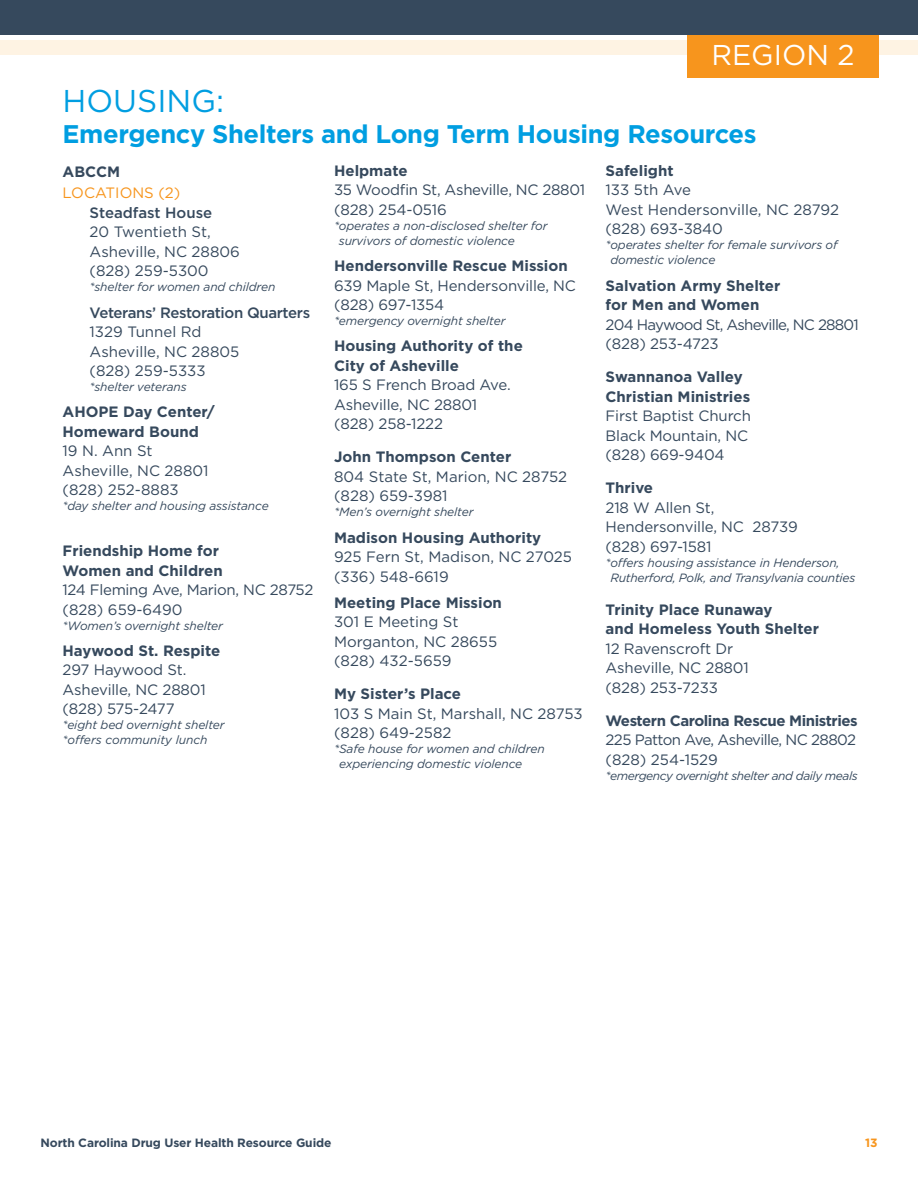
<style>
.page{position:relative;width:918px;height:1188px;background:#fff}
.page>*{position:absolute;margin:0;border:0;box-sizing:border-box;transform-origin:0 0}
.t1{font:31.5px "Gotham";color:#009ee1}
.t2{font:28.65px "Gotham";color:#fff}
.t3{font:700 25.5px "Gotham";letter-spacing:-.015em;color:#009ee1}
.t4{font:15px/19.5px "Gotham";letter-spacing:-.01em;color:#36495d}
.t5{font:700 15px/19.5px "Gotham";color:#36495d}
.t6{font:15px/19.5px "Gotham";letter-spacing:-.05em;color:#36495d}
.t7{font:15px/19.5px "Gotham";letter-spacing:-.04em;color:#36495d}
.t8{font:700 15px "Gotham";letter-spacing:-.03em;color:#36495d}
.t9{font:500 15px "Gotham";letter-spacing:-.025em;color:#36495d}
.t10{font:500 15px "Gotham";color:#36495d}
.t11{font:15px "Gotham";color:#f7951d}
.t12{font:italic 12px/15px "Gotham";letter-spacing:-.01em;color:#36495d}
.t13{font:700 12px "Gotham";letter-spacing:-.01em;color:#36495d}
.t14{font:italic 12px "Gotham";letter-spacing:-.035em;color:#36495d}
.t15{font:700 12px "Gotham";color:#f7951d}
</style>
<div class="page">
<div style="left:0;top:40px;width:918px;height:15px;background:#fef3e3"></div>
<div style="left:688px;top:22px;width:191px;height:55px;background:#f7951d"></div>
<div style="left:0;top:0;width:918px;height:34px;background:#36495d"></div>
<h2 class="t2" style="left:711px;top:36px;width:145px">REGION 2</h2>
<h1 class="t1" style="left:63px;top:81px;width:163px">HOUSING:</h1>
<h3 class="t3" style="left:63px;top:117px;width:696px">Emergency Shelters and Long Term Housing Resources</h3>
<p class="t5" style="left:63px;top:162px;width:59px">ABCCM</p>
<p class="t11" style="left:63px;top:183px;width:119px">LOCATIONS (2)</p>
<p class="t10" style="left:90px;top:203px;width:124px">Steadfast House</p>
<p class="t4" style="left:90px;top:222px;width:152px">20 Twentieth St,<br>Asheville, NC 28806 (828) 259-5300</p>
<p class="t12" style="left:90px;top:279px;width:188px">*shelter for women and children</p>
<p class="t9" style="left:90px;top:303px;width:222px">Veterans’ Restoration Quarters</p>
<p class="t4" style="left:90px;top:322px;width:151px">1329 Tunnel Rd<br>Asheville, NC 28805 (828) 259-5333</p>
<p class="t12" style="left:90px;top:379px;width:99px">*shelter veterans</p>
<p class="t5" style="left:63px;top:402px;width:154px">AHOPE Day Center/<br>Homeward Bound</p>
<p class="t4" style="left:63px;top:441px;width:147px">19 N . Ann St<br>Asheville, NC 28801 (828) 252-8883</p>
<p class="t12" style="left:63px;top:498px;width:208px">*day shelter and housing assistance</p>
<p class="t5" style="left:63px;top:541px;width:162px">Friendship Home for<br>Women and Children</p>
<p class="t4" style="left:63px;top:580px;width:252px">124 Fleming Ave, Marion, NC 28752 (828) 659-6490</p>
<p class="t12" style="left:63px;top:618px;width:162px">*Women’s overnight shelter</p>
<p class="t5" style="left:63px;top:641px;width:159px">Haywood St. Respite</p>
<p class="t4" style="left:63px;top:660px;width:145px">297 Haywood St .<br>Asheville, NC 28801 (828) 575-2477</p>
<p class="t12" style="left:63px;top:717px;width:164px">*eight bed overnight shelter * offers community lunch</p>
<p class="t5" style="left:606px;top:161px;width:70px">Safelight</p>
<p class="t4" style="left:606px;top:180px;width:235px">133 5th Ave<br>West Hendersonville, NC 28792 (828) 693-3840</p>
<p class="t12" style="left:610px;top:237px;width:229px;text-indent:-5px">* operates shelter for female survivors of domestic violence</p>
<p class="t5" style="left:606px;top:275px;width:176px">Salvation Army Shelter for Men and Women</p>
<p class="t6" style="left:606px;top:314px;width:255px">204 Haywood St, Asheville, NC 28801 (828) 253-4723</p>
<p class="t5" style="left:606px;top:367px;width:146px">Swannanoa Valley<br>Christian Ministries</p>
<p class="t4" style="left:606px;top:406px;width:147px">First Baptist Church<br>Black Mountain, NC (828) 669-9404</p>
<p class="t5" style="left:606px;top:478px;width:49px">Thrive</p>
<p class="t4" style="left:606px;top:497px;width:194px">218 W Allen St,<br>Hendersonville, NC 28739 (828) 697-1581</p>
<p class="t12" style="left:610px;top:555px;width:246px;text-indent:-5px">* offers housing assistance in Henderson,<br>Rutherford, Polk, and Transylvania counties</p>
<p class="t5" style="left:606px;top:599px;width:215px">Trinity Place Runaway<br>and Homeless Youth Shelter</p>
<p class="t4" style="left:606px;top:638px;width:145px">12 Ravenscroft Dr<br>Asheville, NC 28801 (828) 253-7233</p>
<p class="t8" style="left:606px;top:710px;width:254px">Western Carolina Rescue Ministries</p>
<p class="t7" style="left:606px;top:730px;width:252px">225 Patton Ave, Asheville, NC 28802 (828) 254-1529</p>
<p class="t14" style="left:606px;top:768px;width:254px">*emergency overnight shelter and daily meals</p>
<p class="t5" style="left:334px;top:161px;width:75px">Helpmate</p>
<p class="t4" style="left:334px;top:180px;width:253px">35 Woodfin St, Asheville, NC 28801 (828) 254-0516</p>
<p class="t12" style="left:339px;top:218px;width:210px;text-indent:-5px">* operates a non-disclosed shelter for survivors of domestic violence</p>
<p class="t5" style="left:334px;top:256px;width:235px">Hendersonville Rescue Mission</p>
<p class="t4" style="left:334px;top:275px;width:243px">639 Maple St, Hendersonville, NC (828) 697-1354</p>
<p class="t12" style="left:334px;top:313px;width:173px">*emergency overnight shelter</p>
<p class="t5" style="left:334px;top:336px;width:190px">Housing Authority of the<br>City of Asheville</p>
<p class="t4" style="left:334px;top:375px;width:178px">165 S French Broad Ave .<br>Asheville, NC 28801 (828) 258-1222</p>
<p class="t5" style="left:334px;top:447px;width:179px">John Thompson Center</p>
<p class="t4" style="left:334px;top:467px;width:235px">804 State St, Marion, NC 28752 (828) 659-3981</p>
<p class="t12" style="left:334px;top:504px;width:141px">*Men’s overnight shelter</p>
<p class="t5" style="left:334px;top:527px;width:209px">Madison Housing Authority</p>
<p class="t4" style="left:334px;top:547px;width:240px">925 Fern St, Madison, NC 27025 (336) 548-6619</p>
<p class="t5" style="left:334px;top:593px;width:169px">Meeting Place Mission</p>
<p class="t4" style="left:334px;top:612px;width:165px">301 E Meeting St<br>Morganton, NC 28655 (828) 432-5659</p>
<p class="t5" style="left:334px;top:684px;width:129px">My Sister’s Place</p>
<p class="t4" style="left:334px;top:704px;width:250px">103 S Main St, Marshall, NC 28753 (828) 649-2582</p>
<p class="t12" style="left:339px;top:741px;width:207px;text-indent:-5px">*Safe house for women and children experiencing domestic violence</p>
<p class="t13" style="left:40px;top:1135px;width:293px">North Carolina Drug User Health Resource Guide</p>
<p class="t15" style="left:865px;top:1135px;width:14px">13</p>
</div>
